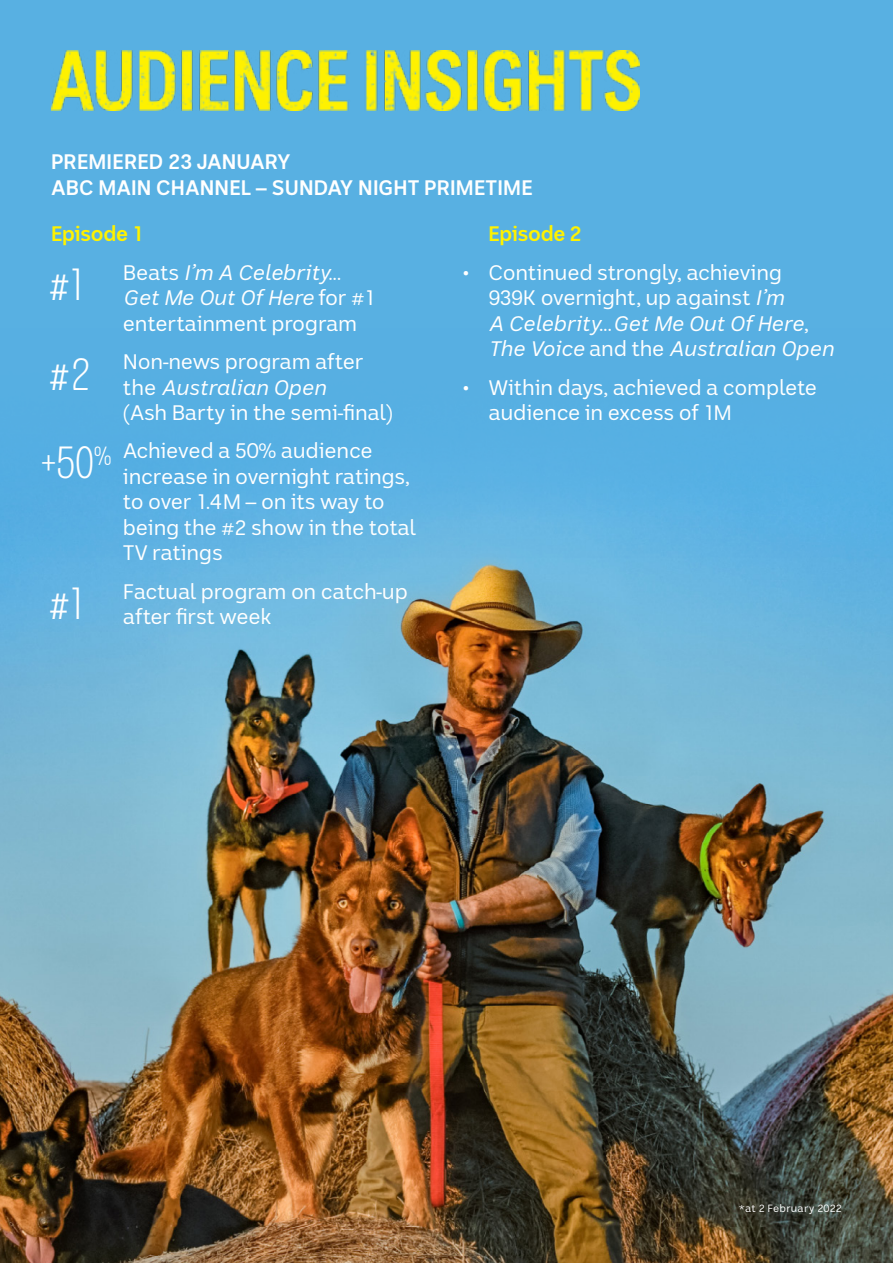
<style>
.page{position:relative;width:893px;height:1263px;background:#fff}
.page>*{position:absolute;margin:0;border:0;box-sizing:border-box;transform-origin:0 0}
.t1{font:300 condensed 45px/89.2px "ABC Sans Nova";color:#fff}
.t2{font:21px/25.5px "ABC Sans Nova";letter-spacing:-.01em;color:#fff}
.t3{font:700 21px/25.5px "ABC Sans Nova";letter-spacing:.01em;color:#fff}
.t4{font:italic 21px/38.4px "ABC Sans Nova";letter-spacing:-.005em;color:#fff}
.t5{font:700 21px "ABC Sans Nova";letter-spacing:-.01em;color:#fff200}
.t6{font:10.5px "ABC Sans Nova";letter-spacing:.02em;color:#fff}
.s1{font-style:italic}
.s2{font-weight:700;font-style:normal;color:#fff200}
.s3{font-style:normal}
.s4{font-size:37.5px}
</style>
<div class="page">
<img style="left:0;top:557px;width:893px;height:706px">
<div style="left:0;top:0;width:893px;height:557px;background:#58b0e2"></div>
<img style="left:51px;top:50px;width:588px;height:60px">
<p class="t3" style="left:51px;top:149px;width:483px">PREMIERED 23 JANUARY<br>ABC MAIN CHANNEL – SUNDAY NIGHT PRIMETIME</p>
<p class="t5" style="left:488px;top:221px;width:95px">Episode 2</p>
<p class="t2" style="left:488px;top:259px;width:347px;text-indent:-27px">• Continued strongly, achieving<br>939K overnight, up against <span class="s1">I’m<br>A Celebrity…Get Me Out Of Here</span>,<br><span class="s1">The Voice</span> and the <span class="s1">Australian Open</span></p>
<p class="t2" style="left:488px;top:374px;width:330px;text-indent:-27px">• Within days, achieved a complete audience in excess of 1M</p>
<p class="t4" style="left:123px;top:215px;width:221px;text-indent:-72px"><span class="s2">Episode 1<br></span><span class="s3">Beats</span> I’m A Celebrity…</p>
<p class="t2" style="left:123px;top:285px;width:255px"><span class="s1">Get Me Out Of Here</span> for #1 entertainment program</p>
<p class="t2" style="left:123px;top:349px;width:272px">Non-news program after the <span class="s1">Australian Open<br></span>(Ash Barty in the semi-final)</p>
<p class="t2" style="left:123px;top:438px;width:294px">Achieved a 50% audience increase in overnight ratings, to over 1.4M – on its way to being the #2 show in the total<br>TV ratings</p>
<p class="t2" style="left:123px;top:578px;width:286px">Factual program on catch-up after first week</p>
<h1 class="t1" style="left:41px;top:239px;width:73px">#1 #2 <span class="s4">+</span>50<sup>%</sup></h1>
<h1 class="t1" style="left:48px;top:558px;width:37px">#1</h1>
<p class="t6" style="left:739px;top:1202px;width:105px">*at 2 February 2022</p>
</div>
